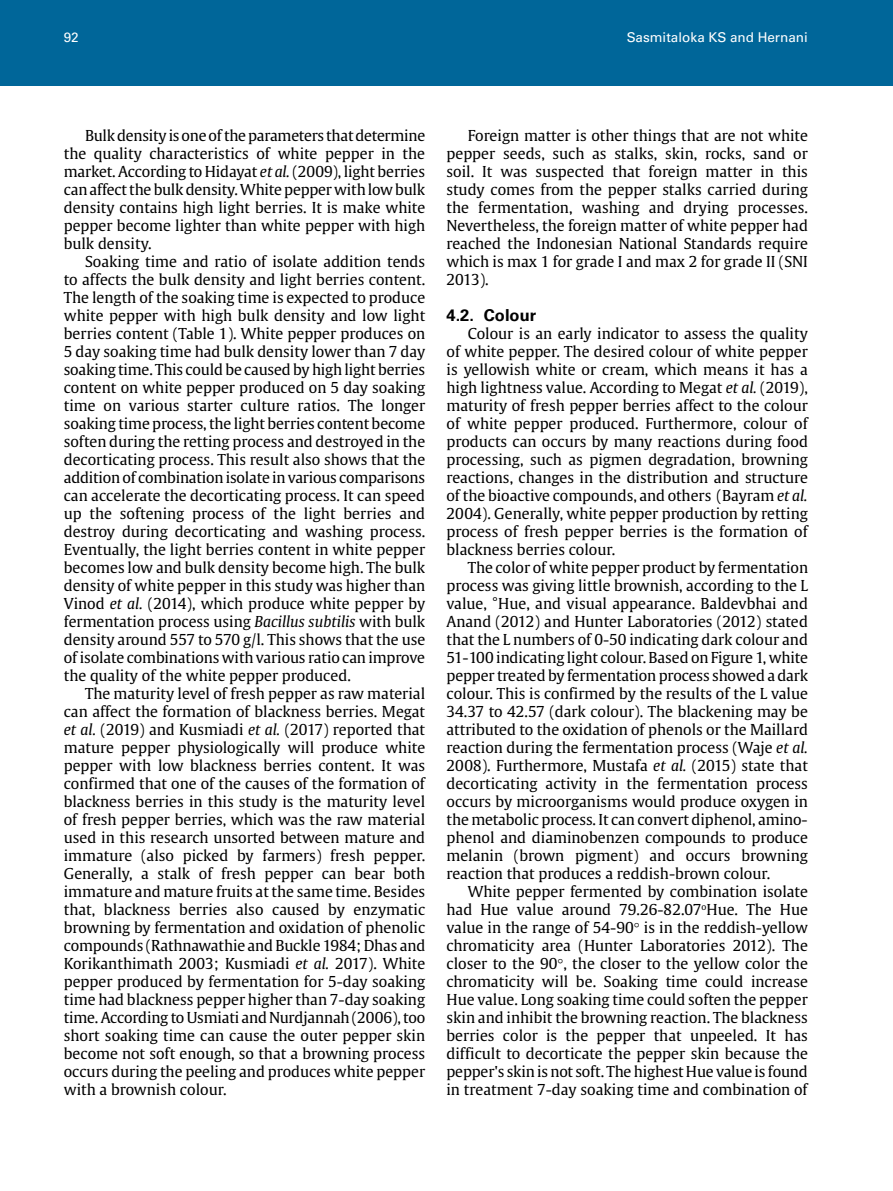
<style>
.page{position:relative;width:893px;height:1191px;background:#fff}
.page>*{position:absolute;margin:0;border:0;box-sizing:border-box;transform-origin:0 0}
.t1{font:700 16.5px "Univers LT Std";color:#000}
.t2{font:15px/18px "Gulliver";color:#000;text-align:justify}
.t3{font:13.5px "Univers LT Std";color:#fff}
.s1{font-style:italic}
.s2{font-family:"Times New Roman"}
</style>
<div class="page">
<div style="left:0;top:0;width:893px;height:85px;background:#069"></div>
<p class="t3" style="left:64px;top:30px;width:17px">92</p>
<p class="t3" style="left:627px;top:30px;width:183px">Sasmitaloka KS and Hernani</p>
<p class="t2" style="left:64px;top:126px;width:363px;text-indent:21px">Bulk density is one of the parameters that determine the quality characteristics of white pepper in the market. According to Hidayat <span class="s1">et al.</span> (2009), light berries can affect the bulk density. White pepper with low bulk density contains high light berries. It is make white pepper become lighter than white pepper with high bulk density.</p>
<p class="t2" style="left:64px;top:252px;width:363px;text-indent:21px">Soaking time and ratio of isolate addition tends to affects the bulk density and light berries content.<br>The length of the soaking time is expected to produce white pepper with high bulk density and low light berries content (Table 1). White pepper produces on 5 day soaking time had bulk density lower than 7 day soaking time. This could be caused by high light berries content on white pepper produced on 5 day soaking time on various starter culture ratios. The longer soaking time process, the light berries content become soften during the retting process and destroyed in the decorticating process. This result also shows that the addition of combination isolate in various comparisons can accelerate the decorticating process. It can speed up the softening process of the light berries and destroy during decorticating and washing process.<br>Eventually, the light berries content in white pepper becomes low and bulk density become high. The bulk density of white pepper in this study was higher than Vinod <span class="s1">et al.</span> (2014), which produce white pepper by fermentation process using <span class="s1">Bacillus subtilis</span> with bulk density around 557 to 570 g/l. This shows that the use of isolate combinations with various ratio can improve the quality of the white pepper produced.</p>
<p class="t2" style="left:64px;top:684px;width:363px;text-indent:21px">The maturity level of fresh pepper as raw material can affect the formation of blackness berries. Megat <span class="s1">et al.</span> (2019) and Kusmiadi <span class="s1">et al.</span> (2017) reported that mature pepper physiologically will produce white pepper with low blackness berries content. It was confirmed that one of the causes of the formation of blackness berries in this study is the maturity level of fresh pepper berries, which was the raw material used in this research unsorted between mature and immature (also picked by farmers) fresh pepper.<br>Generally, a stalk of fresh pepper can bear both immature and mature fruits at the same time. Besides that, blackness berries also caused by enzymatic browning by fermentation and oxidation of phenolic compounds (Rathnawathie and Buckle 1984; Dhas and Korikanthimath 2003; Kusmiadi <span class="s1">et al.</span> 2017). White pepper produced by fermentation for 5-day soaking time had blackness pepper higher than 7-day soaking time. According to Usmiati and Nurdjannah (2006), too short soaking time can cause the outer pepper skin become not soft enough, so that a browning process occurs during the peeling and produces white pepper with a brownish colour.</p>
<p class="t2" style="left:446px;top:126px;width:363px;text-indent:21px">Foreign matter is other things that are not white pepper seeds, such as stalks, skin, rocks, sand or soil. It was suspected that foreign matter in this study comes from the pepper stalks carried during the fermentation, washing and drying processes.<br>Nevertheless, the foreign matter of white pepper had reached the Indonesian National Standards require which is max 1 for grade I and max 2 for grade II (SNI 2013).</p>
<p class="t1" style="left:446px;top:305px;width:91px">4.2. Colour</p>
<p class="t2" style="left:446px;top:324px;width:363px;text-indent:21px">Colour is an early indicator to assess the quality of white pepper. The desired colour of white pepper is yellowish white or cream, which means it has a high lightness value. According to Megat <span class="s1">et al.</span> (2019), maturity of fresh pepper berries affect to the colour of white pepper produced. Furthermore, colour of products can occurs by many reactions during food processing, such as pigmen degradation, browning reactions, changes in the distribution and structure of the bioactive compounds, and others (Bayram <span class="s1">et al.<br></span>2004). Generally, white pepper production by retting process of fresh pepper berries is the formation of blackness berries colour.</p>
<p class="t2" style="left:446px;top:558px;width:363px;text-indent:21px">The color of white pepper product by fermentation process was giving little brownish, according to the L value, °Hue, and visual appearance. Baldevbhai and Anand (2012) and Hunter Laboratories (2012) stated that the L numbers of 0-50 indicating dark colour and 51-100 indicating light colour. Based on Figure 1, white pepper treated by fermentation process showed a dark colour. This is confirmed by the results of the L value 34.37 to 42.57 (dark colour). The blackening may be attributed to the oxidation of phenols or the Maillard reaction during the fermentation process (Waje <span class="s1">et al.<br></span>2008). Furthermore, Mustafa <span class="s1">et al.</span> (2015) state that decorticating activity in the fermentation process occurs by microorganisms would produce oxygen in the metabolic process. It can convert diphenol, amino&shy;phenol and diaminobenzen compounds to produce melanin (brown pigment) and occurs browning reaction that produces a reddish-brown colour.</p>
<p class="t2" style="left:446px;top:882px;width:363px;text-indent:21px">White pepper fermented by combination isolate had Hue value around 79.26-82.07<sup>o</sup>Hue. The Hue value in the range of 54-90<span class="s2">°</span> is in the reddish-yellow chromaticity area (Hunter Laboratories 2012). The closer to the 90<span class="s2">°</span>, the closer to the yellow color the chromaticity will be. Soaking time could increase Hue value. Long soaking time could soften the pepper skin and inhibit the browning reaction. The blackness berries color is the pepper that unpeeled. It has difficult to decorticate the pepper skin because the pepper's skin is not soft. The highest Hue value is found in treatment 7-day soaking time and combination of</p>
</div>
